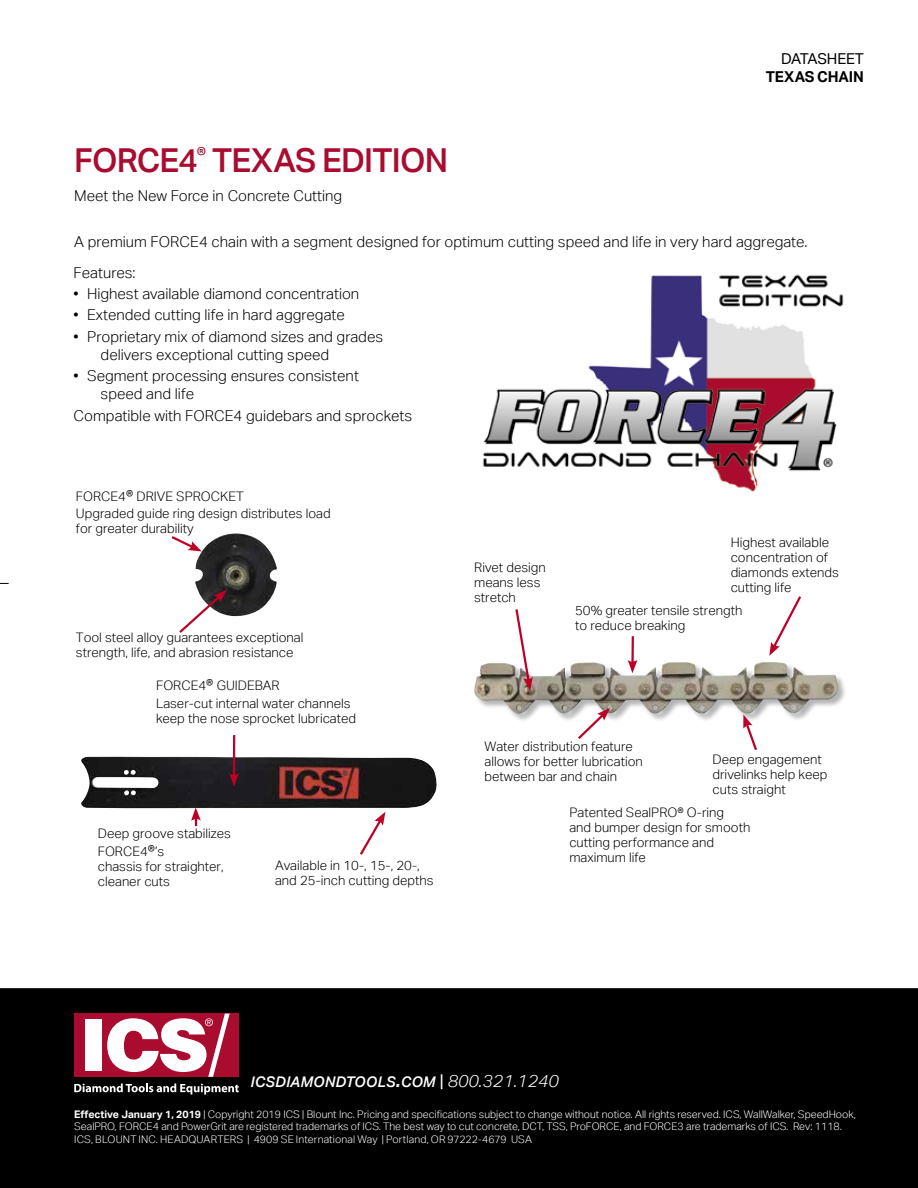
<style>
.page{position:relative;width:918px;height:1188px;background:#fff}
.page>*{position:absolute;margin:0;border:0;box-sizing:border-box;transform-origin:0 0}
.t1{font:500 33px "Aktiv Grotesk";letter-spacing:-.025em;color:#aa0c2f}
.t2{font:300 15px/18px "Aktiv Grotesk";color:#000}
.t3{font:700 15px "Aktiv Grotesk";letter-spacing:-.01em;color:#000}
.t4{font:15px "Aktiv Grotesk";letter-spacing:-.015em;color:#000}
.t5{font:italic 500 14.7px "Aktiv Grotesk";letter-spacing:.015em;color:#fff}
.t6{font:300 13.2px/15px "Aktiv Grotesk";color:#000}
.t7{font:300 10.5px/12.6px "Aktiv Grotesk";color:#fff}
.s1{font-size:15px}
.s2{font-size:21px}
.s3{font-weight:400;font-style:normal;font-size:17.25px}
.s4{font-weight:300;font-size:17.25px}
.s5{font-weight:700}
</style>
<div class="page">
<div style="left:474px;top:662px;width:373px;height:61px;background:#000;opacity:.3"></div>
<img style="left:474px;top:662px;width:295px;height:54px">
<img style="left:81px;top:757px;width:356px;height:51px">
<img style="left:195px;top:533px;width:82px;height:84px">
<hr style="left:631px;top:636px;width:3px;height:28px;background:#be0027">
<svg style="left:628px;top:660px;width:9px;height:13px"></svg>
<svg style="left:576px;top:708px;width:34px;height:31px"></svg>
<svg style="left:514px;top:609px;width:19px;height:82px"></svg>
<svg style="left:769px;top:596px;width:32px;height:60px"></svg>
<svg style="left:179px;top:590px;width:48px;height:43px"></svg>
<svg style="left:171px;top:534px;width:31px;height:17px"></svg>
<svg style="left:191px;top:807px;width:10px;height:19px"></svg>
<hr style="left:233px;top:735px;width:2px;height:42px;background:#be0027">
<svg style="left:229px;top:773px;width:10px;height:14px"></svg>
<svg style="left:743px;top:714px;width:16px;height:36px"></svg>
<svg style="left:360px;top:812px;width:25px;height:43px"></svg>
<img style="left:482px;top:274px;width:362px;height:218px">
<div style="left:0;top:988px;width:918px;height:200px;background:#000"></div>
<div style="left:74px;top:1014px;width:165px;height:63px;background:#aa0c2f"></div>
<div style="left:86px;top:1020px;width:16px;height:51px;background:#fff"></div>
<svg style="left:107px;top:1014px;width:123px;height:63px"></svg>
<svg style="left:74px;top:1084px;width:165px;height:11px"></svg>
<p class="t4" style="left:781px;top:49px;width:84px">DATASHEET</p>
<p class="t3" style="left:766px;top:67px;width:100px">TEXAS CHAIN</p>
<h1 class="t1" style="left:74px;top:140px;width:375px">FORCE4<sup>®</sup> TEXAS EDITION</h1>
<p class="t2" style="left:74px;top:187px;width:270px">Meet the New Force in Concrete Cutting</p>
<p class="t2" style="left:74px;top:232px;width:735px">A premium FORCE4 chain with a segment designed for optimum cutting speed and life in very hard aggregate.</p>
<p class="t2" style="left:74px;top:263px;width:63px">Features:</p>
<p class="t2" style="left:74px;top:285px;width:287px">• Highest available diamond concentration</p>
<p class="t2" style="left:74px;top:306px;width:273px">• Extended cutting life in hard aggregate</p>
<p class="t2" style="left:101px;top:328px;width:284px;text-indent:-27px">• Proprietary mix of diamond sizes and grades delivers exceptional cutting speed</p>
<p class="t2" style="left:101px;top:367px;width:260px;text-indent:-27px">• Segment processing ensures consistent speed and life</p>
<p class="t2" style="left:74px;top:406px;width:340px">Compatible with FORCE4 guidebars and sprockets</p>
<p class="t6" style="left:76px;top:488px;width:256px;line-height:16.6px">FORCE4<span class="s1">®</span> DRIVE SPROCKET<br>Upgraded guide ring design distributes load</p>
<p class="t6" style="left:76px;top:521px;width:119px">for greater durability</p>
<p class="t6" style="left:76px;top:630px;width:229px">Tool steel alloy guarantees exceptional strength, life, and abrasion resistance</p>
<p class="t6" style="left:156px;top:676px;width:196px;line-height:18.5px">FORCE4<span class="s1">®</span> GUIDEBAR<br>Laser-cut internal water channels</p>
<p class="t6" style="left:156px;top:711px;width:202px">keep the nose sprocket lubricated</p>
<p class="t6" style="left:98px;top:824px;width:135px;line-height:18px">Deep groove stabilizes<br>FORCE4<span class="s1">®</span>’s</p>
<p class="t6" style="left:98px;top:859px;width:127px">chassis for straighter, cleaner cuts</p>
<p class="t6" style="left:275px;top:858px;width:160px">Available in 10-, 15-, 20-, and 25-inch cutting depths</p>
<p class="t6" style="left:474px;top:560px;width:73px">Rivet design means less stretch</p>
<p class="t6" style="left:731px;top:534px;width:110px">Highest available concentration of diamonds extends cutting life</p>
<p class="t6" style="left:575px;top:603px;width:169px">50% greater tensile strength to reduce breaking</p>
<p class="t6" style="left:484px;top:739px;width:160px">Water distribution feature allows for better lubrication between bar and chain</p>
<p class="t6" style="left:713px;top:752px;width:116px">Deep engagement drivelinks help keep cuts straight</p>
<p class="t6" style="left:569px;top:805px;width:182px">Patented SealPRO® O-ring<br>and bumper design for smooth cutting performance and maximum life</p>
<p class="t5" style="left:251px;top:1073px;width:310px">ICSDIAMONDTOOLS<span class="s2">.</span>COM <span class="s3">|</span> <span class="s4">800.321.1240</span></p>
<p class="t7" style="left:74px;top:1108px;width:783px"><span class="s5">Effective January 1, 2019</span> | Copyright 2019 ICS | Blount Inc. Pricing and specifications subject to change without notice. All rights reserved. ICS, WallWalker, SpeedHook,<br>SealPRO, FORCE4 and PowerGrit are registered trademarks of ICS. The best way to cut concrete, DCT, TSS, ProFORCE, and FORCE3 are trademarks of ICS. Rev: 1118.<br>ICS, BLOUNT INC. HEADQUARTERS | 4909 SE International Way | Portland, OR 97222-4679 USA</p>
</div>
